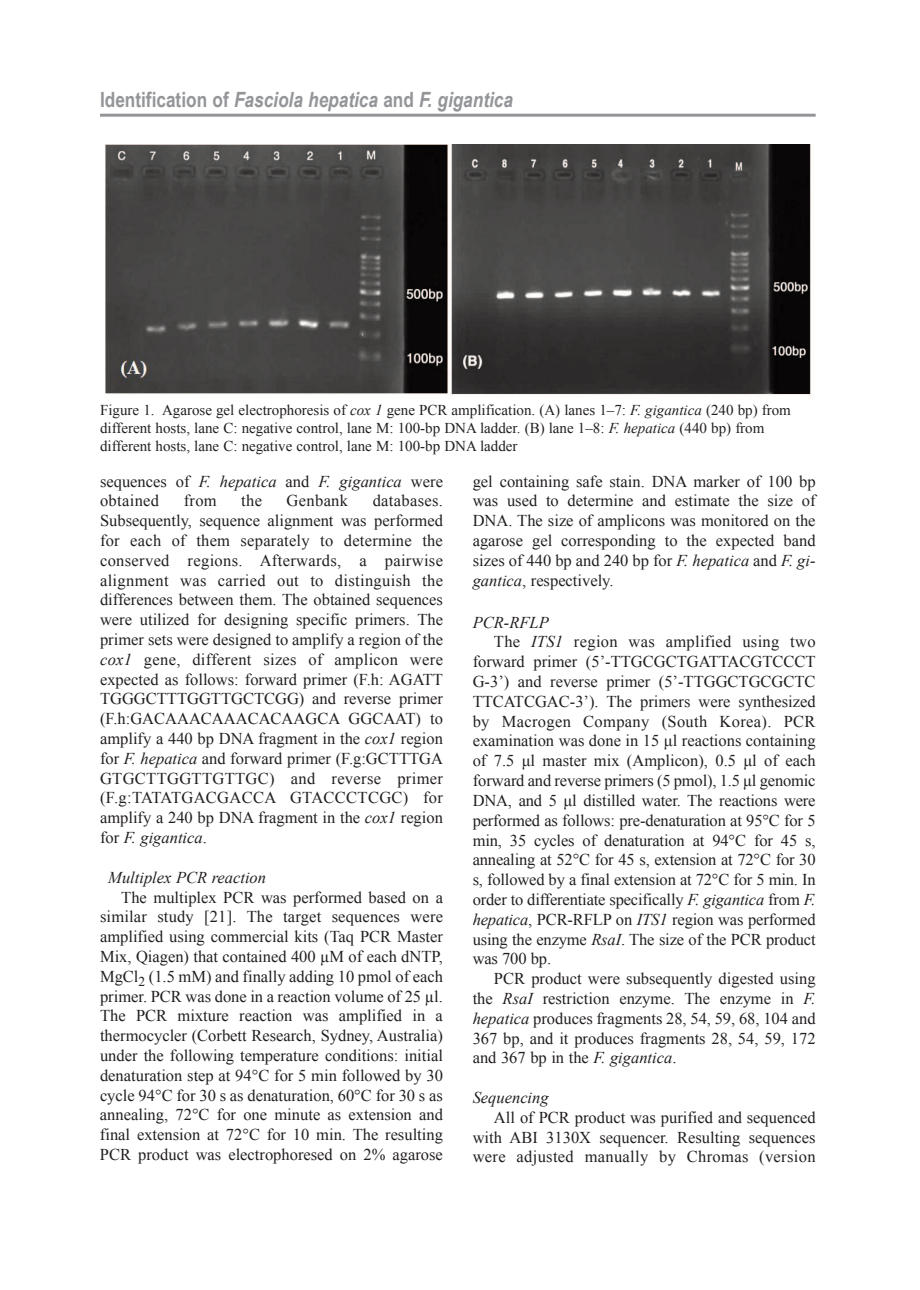
<style>
.page{position:relative;width:920px;height:1290px;background:#fff}
.page>*{position:absolute;margin:0;border:0;box-sizing:border-box;transform-origin:0 0}
.t1{font:italic 700 21px "Arial Narrow";color:#939598}
.t2{font:16.5px/19.8px "Times New Roman";color:#231f20;text-align:justify}
.t3{font:16.5px/19.8px "Times New Roman";letter-spacing:.02em;color:#231f20}
.t4{font:italic 16.5px "Times New Roman";color:#231f20}
.t5{font:15px/18px "Times New Roman";color:#231f20}
.s1{font-style:normal}
.s2{font-style:italic}
</style>
<div class="page">
<hr style="left:100px;top:114px;width:716px;height:3px;background:#939598">
<img style="left:105px;top:144px;width:708px;height:255px">
<p class="t1" style="left:100px;top:87px;width:415px"><span class="s1">Identification of</span> Fasciola hepatica <span class="s1">and</span> F. gigantica</p>
<p class="t5" style="left:100px;top:401px;width:692px">Figure 1. Agarose gel electrophoresis of <span class="s2">cox 1</span> gene PCR amplification. (A) lanes 1–7: <span class="s2">F. gigantica</span> (240 bp) from different hosts, lane C: negative control, lane M: 100-bp DNA ladder. (B) lane 1–8: <span class="s2">F. hepatica</span> (440 bp) from different hosts, lane C: negative control, lane M: 100-bp DNA ladder</p>
<p class="t3" style="left:100px;top:471px;width:344px">sequences of <span class="s2">F. hepatica</span> and <span class="s2">F. gigantica</span> were obtained</p>
<p class="t2" style="left:100px;top:491px;width:344px;text-indent:273px">databases.<br>Subsequently, sequence alignment was performed for each of them separately to determine the conserved regions. Afterwards, a pairwise alignment was carried out to distinguish the differences between them. The obtained sequences were utilized for designing specific primers. The primer sets were designed to amplify a region of the <span class="s2">cox1</span> gene, different sizes of amplicon were expected as follows: forward primer (F.h: AGATT TGGGCTTTGGTTGCTCGG) and reverse primer (F.h:GACAAACAAACACAAGCA GGCAAT) to amplify a 440 bp DNA fragment in the <span class="s2">cox1</span> region for <span class="s2">F. hepatica</span> and forward primer (F.g:GCTTTGA GTGCTTGGTTGTTGC) and reverse primer (F.g:TATATGACGACCA GTACCCTCGC) for amplify a 240 bp DNA fragment in the <span class="s2">cox1</span> region for <span class="s2">F. gigantica</span>.</p>
<p class="t4" style="left:108px;top:868px;width:159px">Multiplex PCR reaction</p>
<p class="t2" style="left:100px;top:887px;width:344px;text-indent:21px">The multiplex PCR was performed based on a similar study [21]. The target sequences were amplified using commercial kits (Taq PCR Master Mix, Qiagen) that contained 400 µM of each dNTP, MgCl<sub>2</sub> (1.5 mM) and finally adding 10 pmol of each primer. PCR was done in a reaction volume of 25 µl.<br>The PCR mixture reaction was amplified in a thermocycler (Corbett Research, Sydney, Australia) under the following temperature conditions: initial denaturation step at 94°C for 5 min followed by 30 cycle 94°C for 30 s as denaturation, 60°C for 30 s as annealing, 72°C for one minute as extension and final extension at 72°C for 10 min. The resulting PCR product was electrophoresed on 2% agarose</p>
<p class="t2" style="left:184px;top:491px;width:35px">from</p>
<p class="t2" style="left:241px;top:491px;width:22px">the</p>
<p class="t3" style="left:287px;top:491px;width:63px">Genbank</p>
<p class="t2" style="left:473px;top:471px;width:344px">gel containing safe stain. DNA marker of 100 bp was used to determine and estimate the size of DNA. The size of amplicons was monitored on the agarose gel corresponding to the expected band sizes of 440 bp and 240 bp for <span class="s2">F. hepatica</span> and <span class="s2">F. gi&shy;gantica</span>, respectively.</p>
<p class="t4" style="left:473px;top:613px;width:78px">PCR-RFLP</p>
<p class="t3" style="left:494px;top:632px;width:323px">The <span class="s2">ITS1</span> region was amplified using two</p>
<p class="t2" style="left:473px;top:652px;width:344px">forward primer (5’-TTGCGCTGATTACGTCCCT</p>
<p class="t2" style="left:473px;top:672px;width:344px">G-3’) and reverse primer (5’-TTGGCTGCGCTC</p>
<p class="t2" style="left:473px;top:691px;width:344px">TTCATCGAC-3’). The primers were synthesized</p>
<p class="t3" style="left:473px;top:711px;width:344px">by Macrogen Company (South Korea). PCR</p>
<p class="t2" style="left:473px;top:731px;width:344px">examination was done in 15 μl reactions containing</p>
<p class="t2" style="left:473px;top:751px;width:344px">of 7.5 μl master mix (Amplicon), 0.5 μl of each</p>
<p class="t2" style="left:473px;top:771px;width:344px">forward and reverse primers (5 pmol), 1.5 μl genomic</p>
<p class="t2" style="left:473px;top:790px;width:344px">DNA, and 5 μl distilled water. The reactions were</p>
<p class="t2" style="left:473px;top:810px;width:344px">performed as follows: pre-denaturation at 95°C for 5</p>
<p class="t2" style="left:473px;top:830px;width:344px">min, 35 cycles of denaturation at 94°C for 45 s,</p>
<p class="t2" style="left:473px;top:850px;width:344px">annealing at 52°C for 45 s, extension at 72°C for 30</p>
<p class="t2" style="left:473px;top:870px;width:344px">s, followed by a final extension at 72°C for 5 min. In</p>
<p class="t2" style="left:473px;top:889px;width:344px">order to differentiate specifically <span class="s2">F. gigantica</span> from <span class="s2">F.</span></p>
<p class="t2" style="left:473px;top:909px;width:344px"><span class="s2">hepatica</span>, PCR-RFLP on <span class="s2">ITS1</span> region was performed</p>
<p class="t2" style="left:473px;top:929px;width:344px">using the enzyme <span class="s2">RsaI</span>. The size of the PCR product</p>
<p class="t2" style="left:473px;top:949px;width:80px">was 700 bp.</p>
<p class="t2" style="left:494px;top:969px;width:323px">PCR product were subsequently digested using</p>
<p class="t2" style="left:473px;top:988px;width:344px">the <span class="s2">RsaI</span> restriction enzyme. The enzyme in <span class="s2">F.</span></p>
<p class="t2" style="left:473px;top:1008px;width:344px"><span class="s2">hepatica</span> produces fragments 28, 54, 59, 68, 104 and</p>
<p class="t2" style="left:473px;top:1028px;width:344px">367 bp, and it produces fragments 28, 54, 59, 172</p>
<p class="t2" style="left:473px;top:1048px;width:205px">and 367 bp in the <span class="s2">F. gigantica</span>.</p>
<p class="t4" style="left:473px;top:1088px;width:78px">Sequencing</p>
<p class="t2" style="left:473px;top:1107px;width:344px;text-indent:21px">All of PCR product was purified and sequenced with ABI 3130X sequencer. Resulting sequences were adjusted manually by Chromas (version</p>
</div>
